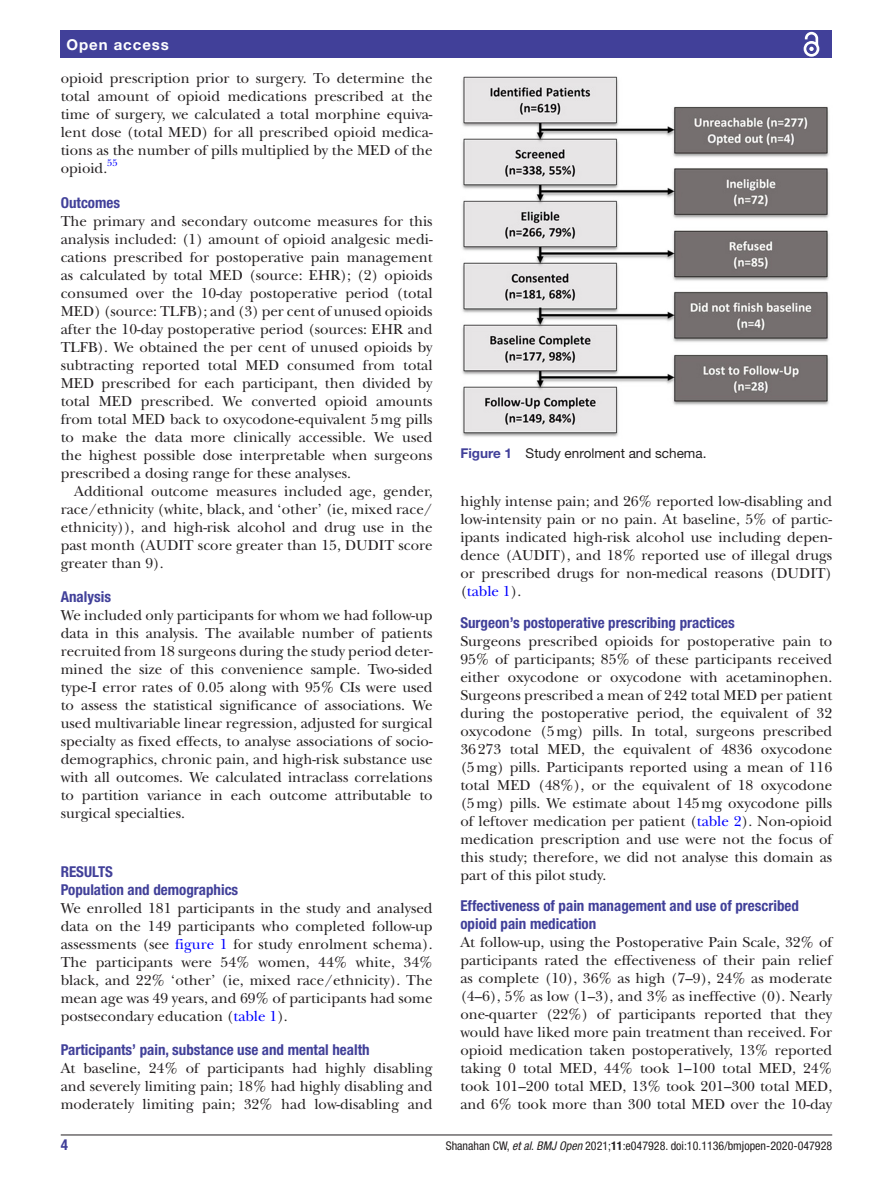
<style>
.page{position:relative;width:893px;height:1191px;background:#fff}
.page>*{position:absolute;margin:0;border:0;box-sizing:border-box;transform-origin:0 0}
.t1{font:15px/18px "New Baskerville";color:#231f20;text-align:justify}
.t2{font:700 condensed 15px/18px "Helvetica Neue LT Std";color:#414099}
.t3{font:700 15px "Helvetica Neue LT Std";letter-spacing:.065em;color:#fff}
.t4{font:13.5px "Helvetica Neue LT Std";color:#231f20}
.t5{font:condensed 12px "Helvetica Neue LT Std";color:#231f20}
.t6{font:9.9px "New Baskerville";color:#00f}
.s1{color:#00f}
.s2{font-weight:700;color:#414099}
.s3{font-style:italic}
.s4{font-weight:700}
</style>
<div class="page">
<hr style="left:61px;top:1134px;width:771px;height:1px;background:#231f20">
<div style="left:61px;top:31px;width:771px;height:27px;background:#414099"></div>
<svg style="left:803px;top:31px;width:17px;height:26px"></svg>
<img style="left:462px;top:76px;width:367px;height:361px">
<p class="t3" style="left:66px;top:35px;width:104px">Open access</p>
<p class="t1" style="left:61px;top:69px;width:373px">opioid prescription prior to surgery. To determine the total amount of opioid medications prescribed at the time of surgery, we calculated a total morphine equiva&shy;lent dose (total MED) for all prescribed opioid medica&shy;tions as the number of pills multiplied by the MED of the opioid.</p>
<p class="t6" style="left:107px;top:157px;width:12px">55</p>
<p class="t2" style="left:61px;top:193px;width:61px">Outcomes</p>
<p class="t1" style="left:61px;top:212px;width:373px">The primary and secondary outcome measures for this analysis included: (1) amount of opioid analgesic medi&shy;cations prescribed for postoperative pain management as calculated by total MED (source: EHR); (2) opioids consumed over the 10-day postoperative period (total MED) (source: TLFB); and (3) per cent of unused opioids after the 10-day postoperative period (sources: EHR and TLFB). We obtained the per cent of unused opioids by subtracting reported total MED consumed from total MED prescribed for each participant, then divided by total MED prescribed. We converted opioid amounts from total MED back to oxycodone-equivalent 5mg pills to make the data more clinically accessible. We used the highest possible dose interpretable when surgeons prescribed a dosing range for these analyses.</p>
<p class="t1" style="left:61px;top:482px;width:373px;text-indent:14px">Additional outcome measures included age, gender, race/ethnicity (white, black, and ‘other’ (ie, mixed race/ ethnicity)), and high-risk alcohol and drug use in the past month (AUDIT score greater than 15, DUDIT score greater than 9).</p>
<p class="t2" style="left:61px;top:588px;width:52px">Analysis</p>
<p class="t1" style="left:61px;top:606px;width:373px">We included only participants for whom we had follow-up data in this analysis. The available number of patients recruited from 18 surgeons during the study period deter&shy;mined the size of this convenience sample. Two-sided type-I error rates of 0.05 along with 95% CIs were used to assess the statistical significance of associations. We used multivariable linear regression, adjusted for surgical specialty as fixed effects, to analyse associations of socio&shy;demographics, chronic pain, and high-risk substance use with all outcomes. We calculated intraclass correlations to partition variance in each outcome attributable to surgical specialties.</p>
<p class="t2" style="left:61px;top:862px;width:179px">RESULTS<br>Population and demographics</p>
<p class="t1" style="left:61px;top:899px;width:373px">We enrolled 181 participants in the study and analysed data on the 149 participants who completed follow-up assessments (see <span class="s1">figure 1</span> for study enrolment schema).<br>The participants were 54% women, 44% white, 34% black, and 22% ‘other’ (ie, mixed race/ethnicity). The mean age was 49 years, and 69% of participants had some postsecondary education (<span class="s1">table 1</span>).</p>
<p class="t2" style="left:61px;top:1040px;width:310px">Participants’ pain, substance use and mental health</p>
<p class="t1" style="left:61px;top:1059px;width:373px">At baseline, 24% of participants had highly disabling and severely limiting pain; 18% had highly disabling and moderately limiting pain; 32% had low-disabling and</p>
<p class="t4" style="left:460px;top:445px;width:248px"><span class="s2">Figure 1</span> Study enrolment and schema.</p>
<p class="t1" style="left:460px;top:492px;width:373px">highly intense pain; and 26% reported low-disabling and low-intensity pain or no pain. At baseline, 5% of partic&shy;ipants indicated high-risk alcohol use including depen&shy;dence (AUDIT), and 18% reported use of illegal drugs or prescribed drugs for non-medical reasons (DUDIT) (<span class="s1">table 1</span>).</p>
<p class="t2" style="left:460px;top:613px;width:276px">Surgeon’s postoperative prescribing practices</p>
<p class="t1" style="left:460px;top:632px;width:373px">Surgeons prescribed opioids for postoperative pain to 95% of participants; 85% of these participants received either oxycodone or oxycodone with acetaminophen.<br>Surgeons prescribed a mean of 242 total MED per patient during the postoperative period, the equivalent of 32 oxycodone (5mg) pills. In total, surgeons prescribed 36273 total MED, the equivalent of 4836 oxycodone (5mg) pills. Participants reported using a mean of 116 total MED (48%), or the equivalent of 18 oxycodone (5mg) pills. We estimate about 145mg oxycodone pills of leftover medication per patient (<span class="s1">table 2</span>). Non-opioid medication prescription and use were not the focus of this study; therefore, we did not analyse this domain as part of this pilot study.</p>
<p class="t2" style="left:460px;top:896px;width:340px">Effectiveness of pain management and use of prescribed opioid pain medication</p>
<p class="t1" style="left:460px;top:933px;width:373px">At follow-up, using the Postoperative Pain Scale, 32% of participants rated the effectiveness of their pain relief as complete (10), 36% as high (7–9), 24% as moderate (4–6), 5% as low (1–3), and 3% as ineffective (0). Nearly one-quarter (22%) of participants reported that they would have liked more pain treatment than received. For opioid medication taken postoperatively, 13% reported taking 0 total MED, 44% took 1–100 total MED, 24% took 101–200 total MED, 13% took 201–300 total MED, and 6% took more than 300 total MED over the 10-day</p>
<p class="t2" style="left:61px;top:1135px;width:9px">4</p>
<p class="t5" style="left:446px;top:1138px;width:388px">Shanahan CW, <span class="s3">et al</span>. <span class="s3">BMJ Open</span> 2021;<span class="s4">11</span>:e047928. doi:10.1136/bmjopen-2020-047928</p>
</div>
